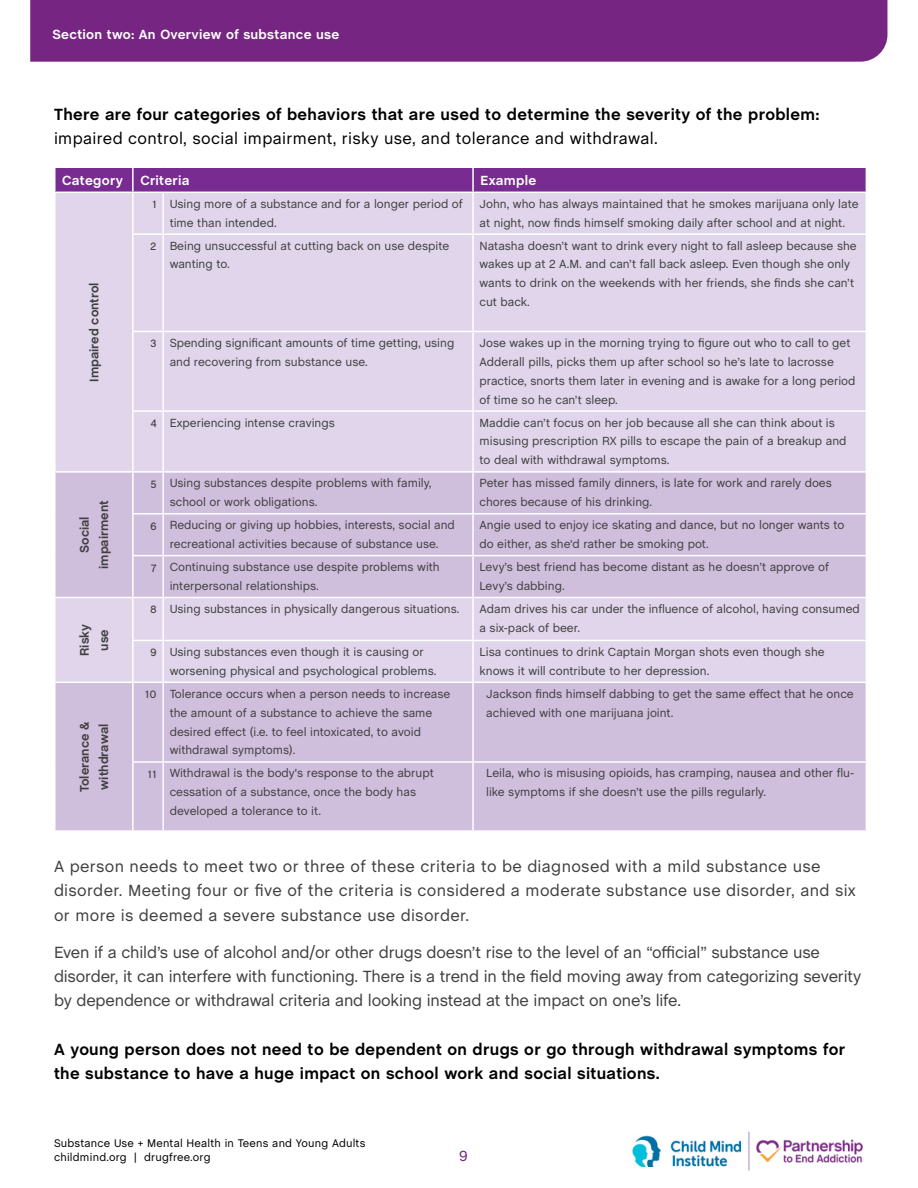
<style>
.page{position:relative;width:918px;height:1188px;background:#fff}
.page>*{position:absolute;margin:0;border:0;box-sizing:border-box;transform-origin:0 0}
.t1{font:16.5px/24.3px "Chalet";letter-spacing:-.01em;color:#404040}
.t2{font:700 16.5px/24.3px "Chalet";letter-spacing:.02em;color:#000}
.t3{font:16.5px/24.3px "Chalet";letter-spacing:.02em;color:#404040}
.t4{font:16.5px "Chalet";letter-spacing:.02em;color:#000}
.t5{font:15px "Chalet";color:#772583}
.t6{font:700 13.5px "Chalet";letter-spacing:.02em;color:#fff}
.t7{font:700 12.75px/19.5px "Chalet";color:#404040;text-align:center}
.t8{font:12px/18.9px "Chalet";color:#404040}
.t9{font:11.25px/13.5px "Chalet";letter-spacing:.02em;color:#000}
.s1{font-size:12.75px}
</style>
<div class="page">
<img style="left:632px;top:1136px;width:110px;height:31px">
<hr style="left:749px;top:1132px;width:1px;height:39px;background:#ad89be">
<img style="left:756px;top:1140px;width:107px;height:23px">
<div style="left:56px;top:193px;width:810px;height:278px;background:#e0d5ea"></div>
<svg style="left:56px;top:473px;width:810px;height:357px;background:#d3c3e0"></svg>
<hr style="left:132px;top:193px;width:2px;height:40px;background:#fff">
<hr style="left:162px;top:193px;width:2px;height:40px;background:#fff">
<hr style="left:472px;top:193px;width:2px;height:40px;background:#fff">
<hr style="left:132px;top:233px;width:31px;height:2px;background:#fff">
<hr style="left:132px;top:235px;width:2px;height:96px;background:#fff">
<hr style="left:163px;top:233px;width:310px;height:2px;background:#fff">
<hr style="left:162px;top:235px;width:2px;height:96px;background:#fff">
<hr style="left:473px;top:233px;width:394px;height:2px;background:#fff">
<hr style="left:472px;top:235px;width:2px;height:96px;background:#fff">
<hr style="left:132px;top:331px;width:31px;height:1px;background:#fff">
<hr style="left:132px;top:332px;width:2px;height:78px;background:#fff">
<hr style="left:163px;top:331px;width:310px;height:1px;background:#fff">
<hr style="left:162px;top:332px;width:2px;height:78px;background:#fff">
<hr style="left:473px;top:331px;width:394px;height:1px;background:#fff">
<hr style="left:472px;top:332px;width:2px;height:78px;background:#fff">
<hr style="left:132px;top:410px;width:31px;height:2px;background:#fff">
<hr style="left:132px;top:412px;width:2px;height:59px;background:#fff">
<hr style="left:163px;top:410px;width:310px;height:2px;background:#fff">
<hr style="left:162px;top:412px;width:2px;height:59px;background:#fff">
<hr style="left:473px;top:410px;width:394px;height:2px;background:#fff">
<hr style="left:472px;top:412px;width:2px;height:59px;background:#fff">
<hr style="left:132px;top:473px;width:2px;height:40px;background:#fff">
<hr style="left:162px;top:473px;width:2px;height:40px;background:#fff">
<hr style="left:472px;top:473px;width:2px;height:40px;background:#fff">
<hr style="left:132px;top:513px;width:31px;height:2px;background:#fff">
<hr style="left:132px;top:515px;width:2px;height:40px;background:#fff">
<hr style="left:163px;top:513px;width:310px;height:2px;background:#fff">
<hr style="left:162px;top:515px;width:2px;height:40px;background:#fff">
<hr style="left:473px;top:513px;width:394px;height:2px;background:#fff">
<hr style="left:472px;top:515px;width:2px;height:40px;background:#fff">
<hr style="left:132px;top:555px;width:31px;height:1px;background:#fff">
<hr style="left:132px;top:556px;width:2px;height:41px;background:#fff">
<hr style="left:163px;top:555px;width:310px;height:1px;background:#fff">
<hr style="left:162px;top:556px;width:2px;height:41px;background:#fff">
<hr style="left:473px;top:555px;width:394px;height:1px;background:#fff">
<hr style="left:472px;top:556px;width:2px;height:41px;background:#fff">
<hr style="left:54px;top:597px;width:79px;height:1px;background:#fff">
<hr style="left:133px;top:597px;width:30px;height:1px;background:#fff">
<hr style="left:132px;top:598px;width:2px;height:42px;background:#fff">
<hr style="left:163px;top:597px;width:310px;height:1px;background:#fff">
<hr style="left:162px;top:598px;width:2px;height:42px;background:#fff">
<hr style="left:473px;top:597px;width:394px;height:1px;background:#fff">
<hr style="left:472px;top:598px;width:2px;height:42px;background:#fff">
<hr style="left:132px;top:640px;width:31px;height:1px;background:#fff">
<hr style="left:132px;top:641px;width:2px;height:41px;background:#fff">
<hr style="left:163px;top:640px;width:310px;height:1px;background:#fff">
<hr style="left:162px;top:641px;width:2px;height:41px;background:#fff">
<hr style="left:473px;top:640px;width:394px;height:1px;background:#fff">
<hr style="left:472px;top:641px;width:2px;height:41px;background:#fff">
<hr style="left:54px;top:682px;width:79px;height:1px;background:#fff">
<hr style="left:133px;top:682px;width:30px;height:1px;background:#fff">
<hr style="left:132px;top:683px;width:2px;height:78px;background:#fff">
<hr style="left:163px;top:682px;width:310px;height:1px;background:#fff">
<hr style="left:162px;top:683px;width:2px;height:78px;background:#fff">
<hr style="left:473px;top:682px;width:394px;height:1px;background:#fff">
<hr style="left:472px;top:683px;width:2px;height:78px;background:#fff">
<hr style="left:132px;top:761px;width:31px;height:2px;background:#fff">
<hr style="left:132px;top:763px;width:2px;height:67px;background:#fff">
<hr style="left:163px;top:761px;width:310px;height:2px;background:#fff">
<hr style="left:162px;top:763px;width:2px;height:67px;background:#fff">
<hr style="left:473px;top:761px;width:394px;height:2px;background:#fff">
<hr style="left:472px;top:763px;width:2px;height:67px;background:#fff">
<svg style="left:55px;top:167px;width:812px;height:25px;background:#803897"></svg>
<div style="left:30px;top:0;width:857px;height:62px;background:#772583"></div>
<p class="t6" style="left:52px;top:26px;width:289px">Section two: An Overview of substance use</p>
<h1 class="t2" style="left:54px;top:103px;width:767px">There are four categories of behaviors that are used to determine the severity of the problem:</h1>
<h1 class="t4" style="left:54px;top:128px;width:605px">impaired control, social impairment, risky use, and tolerance and withdrawal.</h1>
<p class="t6" style="left:62px;top:172px;width:62px">Category</p>
<p class="t6" style="left:140px;top:172px;width:51px">Criteria</p>
<p class="t6" style="left:481px;top:172px;width:57px">Example</p>
<p class="t7" style="left:85px;top:382px;width:101px;rotate:-90deg">Impaired control</p>
<p class="t7" style="left:75px;top:569px;width:70px;rotate:-90deg">Social impairment</p>
<p class="t7" style="left:75px;top:656px;width:33px;rotate:-90deg">Risky use</p>
<p class="t7" style="left:75px;top:792px;width:72px;text-align:left;rotate:-90deg">Tolerance &amp; withdrawal</p>
<p class="t8" style="left:170px;top:194px;width:295px;text-indent:-17px"><span class="s1">1</span> Using more of a substance and for a longer period of time than intended.</p>
<p class="t8" style="left:480px;top:194px;width:381px">John, who has always maintained that he smokes marijuana only late at night, now finds himself smoking daily after school and at night.</p>
<p class="t8" style="left:170px;top:236px;width:281px;text-indent:-19px"><span class="s1">2</span> Being unsuccessful at cutting back on use despite wanting to.</p>
<p class="t8" style="left:480px;top:236px;width:379px">Natasha doesn’t want to drink every night to fall asleep because she wakes up at 2 A.M. and can’t fall back asleep. Even though she only wants to drink on the weekends with her friends, she finds she can’t cut back.</p>
<p class="t8" style="left:170px;top:333px;width:286px;text-indent:-19px"><span class="s1">3</span> Spending significant amounts of time getting, using and recovering from substance use.</p>
<p class="t8" style="left:480px;top:333px;width:377px">Jose wakes up in the morning trying to figure out who to call to get Adderall pills, picks them up after school so he’s late to lacrosse practice, snorts them later in evening and is awake for a long period of time so he can’t sleep.</p>
<p class="t8" style="left:150px;top:413px;width:186px"><span class="s1">4</span> Experiencing intense cravings</p>
<p class="t8" style="left:480px;top:413px;width:369px">Maddie can’t focus on her job because all she can think about is misusing prescription RX pills to escape the pain of a breakup and to deal with withdrawal symptoms.</p>
<p class="t8" style="left:170px;top:474px;width:263px;text-indent:-19px"><span class="s1">5</span> Using substances despite problems with family, school or work obligations.</p>
<p class="t8" style="left:480px;top:474px;width:354px">Peter has missed family dinners, is late for work and rarely does chores because of his drinking.</p>
<p class="t8" style="left:150px;top:516px;width:306px;text-align:center"><span class="s1">6</span> Reducing or giving up hobbies, interests, social and recreational activities because of substance use.</p>
<p class="t8" style="left:480px;top:516px;width:366px">Angie used to enjoy ice skating and dance, but no longer wants to do either, as she‘d rather be smoking pot.</p>
<p class="t8" style="left:170px;top:558px;width:272px;text-indent:-19px"><span class="s1">7</span> Continuing substance use despite problems with interpersonal relationships.</p>
<p class="t8" style="left:480px;top:558px;width:351px">Levy’s best friend has become distant as he doesn’t approve of<br>Levy’s dabbing.</p>
<p class="t8" style="left:150px;top:600px;width:311px"><span class="s1">8</span> Using substances in physically dangerous situations.</p>
<p class="t8" style="left:480px;top:600px;width:382px">Adam drives his car under the influence of alcohol, having consumed a six-pack of beer.</p>
<p class="t8" style="left:170px;top:642px;width:268px;text-indent:-20px"><span class="s1">9</span> Using substances even though it is causing or worsening physical and psychological problems.</p>
<p class="t8" style="left:480px;top:642px;width:347px">Lisa continues to drink Captain Morgan shots even though she knows it will contribute to her depression.</p>
<p class="t8" style="left:170px;top:684px;width:282px;text-indent:-24px"><span class="s1">10</span> Tolerance occurs when a person needs to increase the amount of a substance to achieve the same desired effect (i.e. to feel intoxicated, to avoid withdrawal symptoms).</p>
<p class="t8" style="left:486px;top:684px;width:369px">Jackson finds himself dabbing to get the same effect that he once achieved with one marijuana joint.</p>
<p class="t8" style="left:170px;top:764px;width:266px;text-indent:-22px"><span class="s1">11</span> Withdrawal is the body's response to the abrupt cessation of a substance, once the body has developed a tolerance to it.</p>
<p class="t8" style="left:486px;top:764px;width:369px">Leila, who is misusing opioids, has cramping, nausea and other flu&shy;like symptoms if she doesn’t use the pills regularly.</p>
<p class="t3" style="left:54px;top:854px;width:803px">A person needs to meet two or three of these criteria to be diagnosed with a mild substance use disorder. Meeting four or five of the criteria is considered a moderate substance use disorder, and six or more is deemed a severe substance use disorder.</p>
<p class="t1" style="left:54px;top:940px;width:809px">Even if a child’s use of alcohol and/or other drugs doesn’t rise to the level of an “official” substance use disorder, it can interfere with functioning. There is a trend in the field moving away from categorizing severity by dependence or withdrawal criteria and looking instead at the impact on one’s life.</p>
<h1 class="t2" style="left:54px;top:1038px;width:793px">A young person does not need to be dependent on drugs or go through withdrawal symptoms for the substance to have a huge impact on school work and social situations.</h1>
<p class="t9" style="left:54px;top:1137px;width:313px">Substance Use + Mental Health in Teens and Young Adults childmind.org | drugfree.org</p>
<p class="t5" style="left:459px;top:1147px;width:10px">9</p>
</div>
